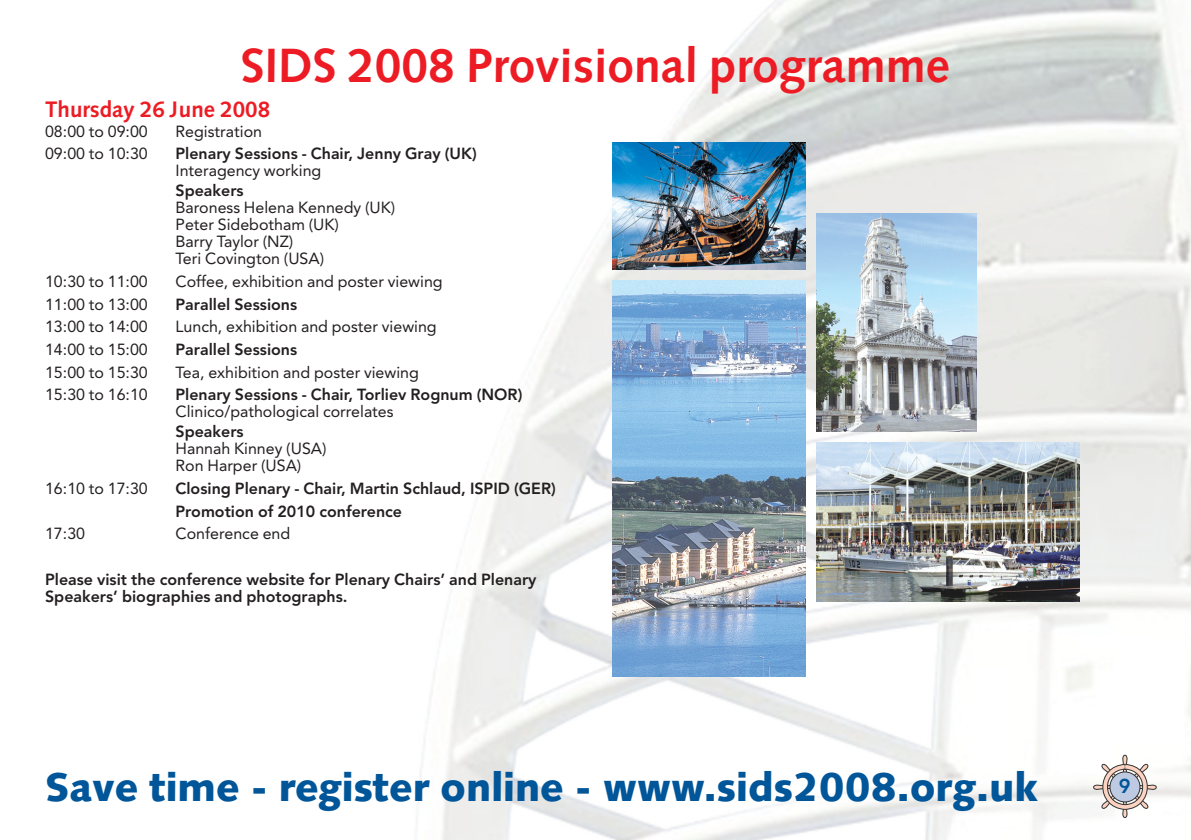
<style>
.page{position:relative;width:1191px;height:840px;background:#fff}
.page>*{position:absolute;margin:0;border:0;box-sizing:border-box;transform-origin:0 0}
.t1{font:700 48px "Syntax";color:#ed1c24}
.t2{font:900 40px "Syntax";color:#005699}
.t3{font:700 22.4px "Syntax";color:#ed1c24}
.t4{font:800 20px "Avenir";color:#005699}
.t5{font:16px/17px "Avenir";color:#231f20}
.t6{font:800 16px/22.6px "Avenir";color:#231f20}
</style>
<div class="page">
<img style="left:416px;top:0;width:775px;height:839px">
<svg style="left:1093px;top:754px;width:63px;height:63px"></svg>
<img style="left:612px;top:280px;width:193px;height:395px">
<img style="left:816px;top:442px;width:263px;height:159px">
<img style="left:612px;top:142px;width:193px;height:127px">
<img style="left:816px;top:213px;width:160px;height:218px">
<h1 class="t1" style="left:241px;top:46px;width:710px">SIDS 2008 Provisional programme</h1>
<h3 class="t3" style="left:45px;top:100px;width:226px">Thursday 26 June 2008</h3>
<p class="t5" style="left:45px;top:124px;width:104px">08:00 to 09:00</p>
<p class="t5" style="left:175px;top:124px;width:88px">Registration</p>
<p class="t5" style="left:45px;top:146px;width:104px">09:00 to 10:30</p>
<p class="t6" style="left:175px;top:144px;width:303px">Plenary Sessions - Chair, Jenny Gray (UK)</p>
<p class="t5" style="left:175px;top:163px;width:147px">Interagency working</p>
<p class="t6" style="left:175px;top:180px;width:70px">Speakers</p>
<p class="t5" style="left:175px;top:200px;width:221px">Baroness Helena Kennedy (UK)<br>Peter Sidebotham (UK)<br>Barry Taylor (NZ)<br>Teri Covington (USA)</p>
<p class="t5" style="left:45px;top:274px;width:104px">10:30 to 11:00</p>
<p class="t5" style="left:175px;top:274px;width:269px">Coffee, exhibition and poster viewing</p>
<p class="t5" style="left:45px;top:296px;width:104px">11:00 to 13:00</p>
<p class="t6" style="left:175px;top:294px;width:123px">Parallel Sessions</p>
<p class="t5" style="left:45px;top:319px;width:104px">13:00 to 14:00</p>
<p class="t5" style="left:175px;top:319px;width:263px">Lunch, exhibition and poster viewing</p>
<p class="t5" style="left:45px;top:342px;width:104px">14:00 to 15:00</p>
<p class="t6" style="left:175px;top:339px;width:123px">Parallel Sessions</p>
<p class="t5" style="left:45px;top:364px;width:104px">15:00 to 15:30</p>
<p class="t5" style="left:175px;top:364px;width:245px">Tea, exhibition and poster viewing</p>
<p class="t5" style="left:45px;top:387px;width:104px">15:30 to 16:10</p>
<p class="t6" style="left:175px;top:384px;width:348px">Plenary Sessions - Chair, Torliev Rognum (NOR)</p>
<p class="t5" style="left:175px;top:404px;width:220px">Clinico/pathological correlates</p>
<p class="t6" style="left:175px;top:421px;width:70px">Speakers</p>
<p class="t5" style="left:175px;top:441px;width:153px">Hannah Kinney (USA)<br>Ron Harper (USA)</p>
<p class="t5" style="left:45px;top:481px;width:104px">16:10 to 17:30</p>
<p class="t6" style="left:175px;top:478px;width:382px">Closing Plenary - Chair, Martin Schlaud, ISPID (GER)<br>Promotion of 2010 conference</p>
<p class="t5" style="left:45px;top:526px;width:42px">17:30</p>
<p class="t5" style="left:175px;top:526px;width:116px">Conference end</p>
<p class="t6" style="left:45px;top:571px;width:493px;line-height:17px">Please visit the conference website for Plenary Chairs’ and Plenary<br>Speakers’ biographies and photographs.</p>
<h2 class="t2" style="left:45px;top:770px;width:994px">Save time - register online - www.sids2008.org.uk</h2>
<p class="t4" style="left:1118px;top:777px;width:13px">9</p>
</div>
